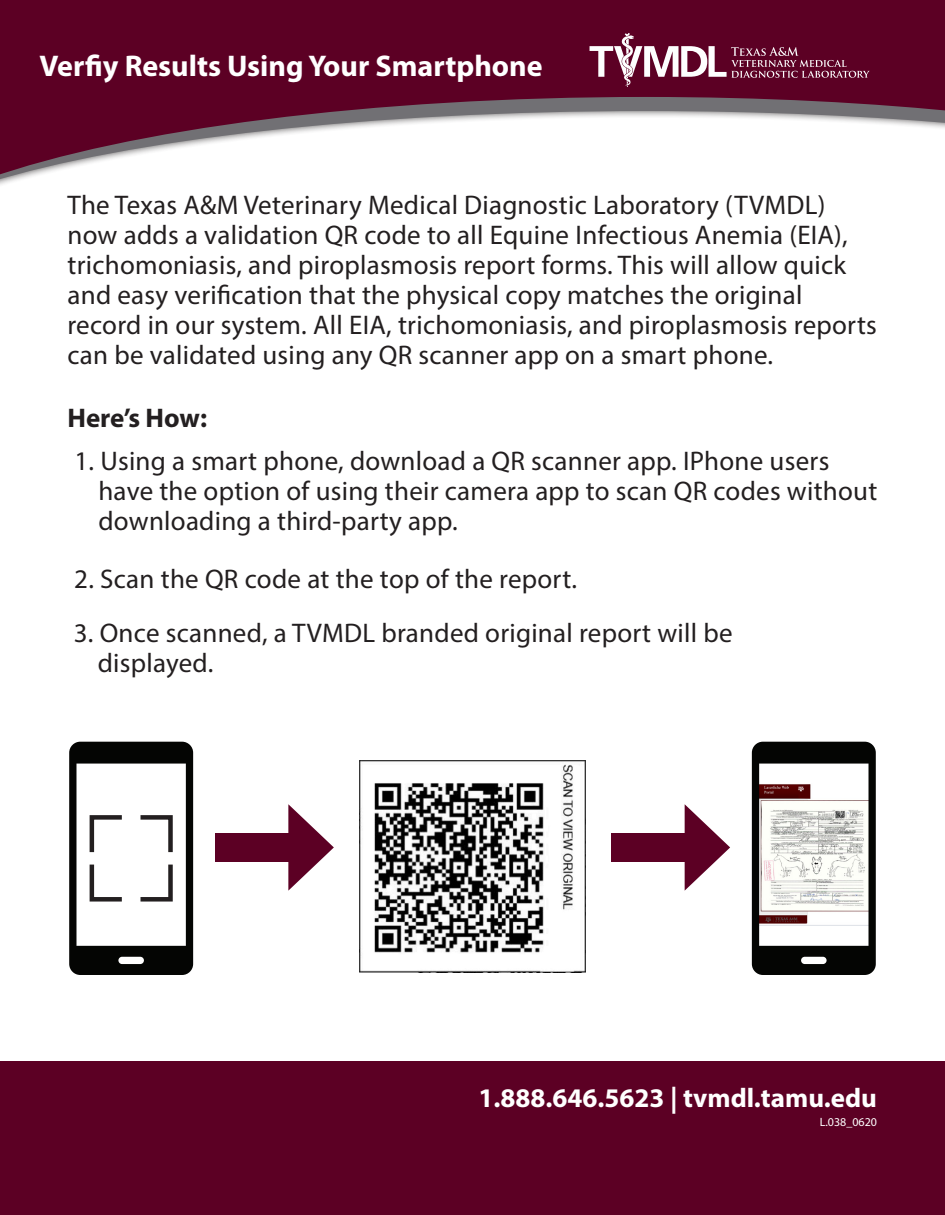
<style>
.page{position:relative;width:945px;height:1215px;background:#fff}
.page>*{position:absolute;margin:0;border:0;box-sizing:border-box;transform-origin:0 0}
.t1{font:700 30px "Myriad Pro";color:#fff}
.t2{font:27px/30px "Myriad Pro";letter-spacing:.01em;color:#231f20}
.t3{font:700 27px "Myriad Pro";color:#fff}
.t4{font:700 27px "Myriad Pro";letter-spacing:-.005em;color:#231f20}
.t5{font:12px "Myriad Pro";color:#fff}
</style>
<div class="page">
<img style="left:359px;top:760px;width:227px;height:212px">
<svg style="left:288px;top:804px;width:46px;height:87px"></svg>
<div style="left:215px;top:833px;width:75px;height:29px;background:#5c0024"></div>
<svg style="left:69px;top:742px;width:124px;height:233px"></svg>
<div style="left:0;top:1061px;width:945px;height:154px;background:#5c0024"></div>
<svg style="left:685px;top:804px;width:45px;height:87px"></svg>
<div style="left:611px;top:833px;width:75px;height:29px;background:#5c0024"></div>
<svg style="left:752px;top:742px;width:124px;height:233px"></svg>
<svg style="left:0;top:0;width:945px;height:179px;fill:#5c0024"></svg>
<svg style="left:590px;top:33px;width:280px;height:54px;background:#7a2f4d"></svg>
<p class="t1" style="left:39px;top:46px;width:505px">Verfiy Results Using Your Smartphone</p>
<p class="t2" style="left:68px;top:190px;width:811px">The Texas A&amp;M Veterinary Medical Diagnostic Laboratory (TVMDL) now adds a validation QR code to all Equine Infectious Anemia (EIA), trichomoniasis, and piroplasmosis report forms. This will allow quick and easy verification that the physical copy matches the original record in our system. All EIA, trichomoniasis, and piroplasmosis reports can be validated using any QR scanner app on a smart phone.</p>
<p class="t4" style="left:68px;top:400px;width:141px">Here’s How:</p>
<p class="t2" style="left:74px;top:446px;width:756px">1. Using a smart phone, download a QR scanner app. IPhone users</p>
<p class="t2" style="left:98px;top:476px;width:780px">have the option of using their camera app to scan QR codes without</p>
<p class="t2" style="left:98px;top:506px;width:361px">downloading a third-party app.</p>
<p class="t2" style="left:74px;top:563px;width:504px">2. Scan the QR code at the top of the report.</p>
<p class="t2" style="left:74px;top:618px;width:660px">3. Once scanned, a TVMDL branded original report will be</p>
<p class="t2" style="left:98px;top:648px;width:117px">displayed.</p>
<p class="t3" style="left:479px;top:1080px;width:400px">1.888.646.5623 | tvmdl.tamu.edu</p>
<p class="t5" style="left:820px;top:1114px;width:59px">L.038_0620</p>
</div>
